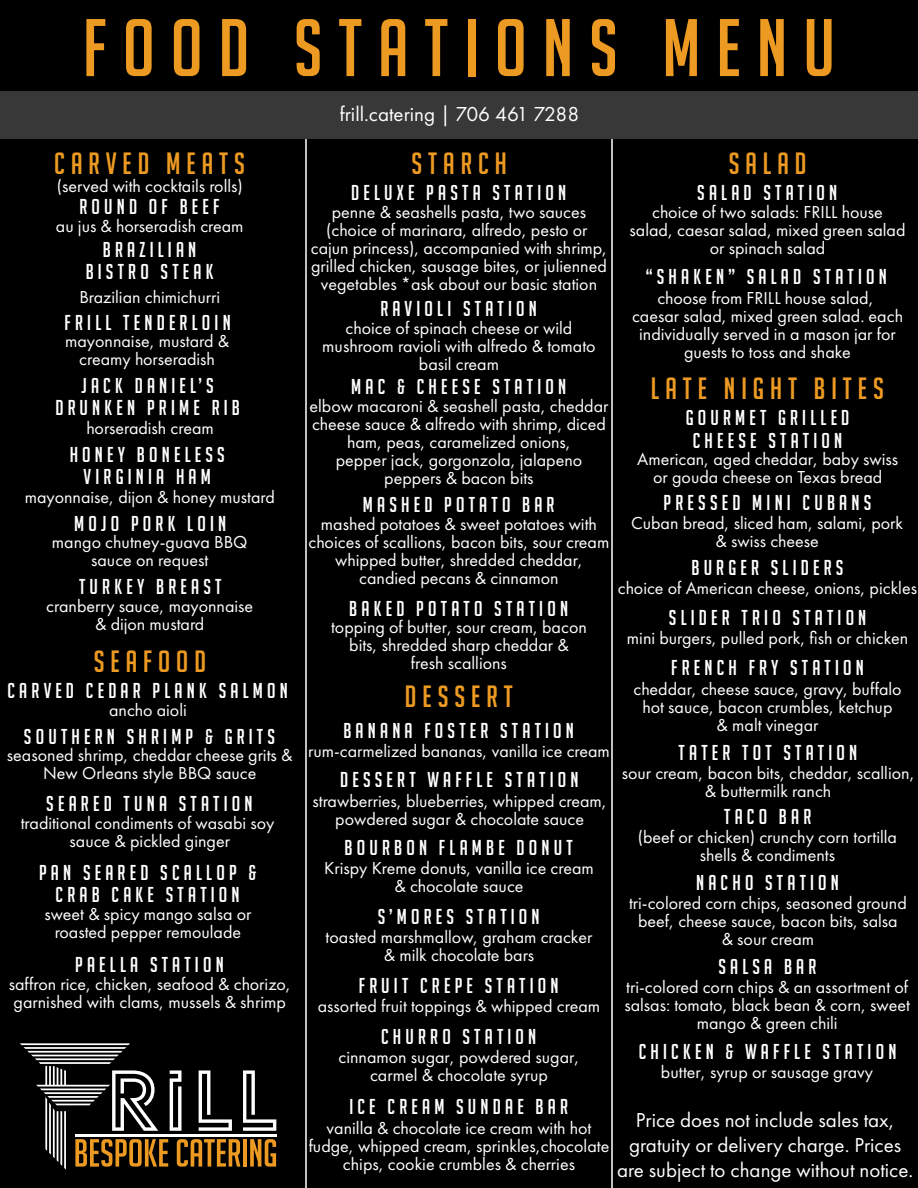
<style>
.page{position:relative;width:918px;height:1188px;background:#000}
.page>*{position:absolute;margin:0;border:0;box-sizing:border-box;transform-origin:0 0}
.t1{font:79.5px "Big Noodle Titling";letter-spacing:.2em;color:#ed9a22}
.t2{font:30px "Big Noodle Titling";letter-spacing:.2em;color:#ed9a22}
.t3{font:21px/22.5px "Big Noodle Titling";letter-spacing:.2em;color:#fff;text-align:center}
.t4{font:21px/25.2px "Futura PT";color:#fff;text-align:center}
.t5{font:18px/18px "Futura PT";color:#fff;text-align:center}
</style>
<div class="page">
<svg style="left:305px;top:139px;width:308px;height:1049px"></svg>
<svg style="left:20px;top:1043px;width:256px;height:127px"></svg>
<div style="left:0;top:92px;width:918px;height:47px;background:#383838"></div>
<h1 class="t1" style="left:83px;top:5px;width:754px">FOOD STATIONS MENU</h1>
<p class="t4" style="left:340px;top:101px;width:241px">frill.catering | 706 461 7288</p>
<h2 class="t2" style="left:54px;top:147px;width:192px">CARVED MEATS</h2>
<p class="t5" style="left:57px;top:177px;width:188px">(served with cocktails rolls)</p>
<p class="t3" style="left:79px;top:196px;width:142px">ROUND OF BEEF</p>
<p class="t5" style="left:56px;top:217px;width:189px">au jus &amp; horseradish cream</p>
<p class="t3" style="left:86px;top:238px;width:129px">BRAZILIAN<br>BISTRO STEAK</p>
<p class="t5" style="left:79px;top:288px;width:142px">Brazilian chimichurri</p>
<p class="t3" style="left:65px;top:311px;width:168px">FRILL TENDERLOIN</p>
<p class="t5" style="left:65px;top:332px;width:166px">mayonnaise, mustard &amp; creamy horseradish</p>
<p class="t3" style="left:55px;top:374px;width:186px">JACK DANIEL’S<br>DRUNKEN PRIME RIB</p>
<p class="t5" style="left:86px;top:419px;width:129px">horseradish cream</p>
<p class="t3" style="left:70px;top:443px;width:157px">HONEY BONELESS<br>VIRGINIA HAM</p>
<p class="t5" style="left:25px;top:488px;width:252px">mayonnaise, dijon &amp; honey mustard</p>
<p class="t3" style="left:74px;top:512px;width:153px">MOJO PORK LOIN</p>
<p class="t5" style="left:52px;top:533px;width:197px">mango chutney-guava BBQ sauce on request</p>
<p class="t3" style="left:79px;top:575px;width:144px">TURKEY BREAST</p>
<h2 class="t2" style="left:411px;top:147px;width:97px">STARCH</h2>
<p class="t5" style="left:311px;top:203px;width:298px">penne &amp; seashells pasta, two sauces (choice of marinara, alfredo, pesto or cajun princess), accompanied with shrimp, grilled chicken, sausage bites, or julienned vegetables *ask about our basic station</p>
<p class="t3" style="left:351px;top:181px;width:217px">DELUXE PASTA STATION</p>
<p class="t3" style="left:381px;top:297px;width:158px">RAVIOLI STATION</p>
<p class="t5" style="left:322px;top:319px;width:275px">choice of spinach cheese or wild mushroom ravioli with alfredo &amp; tomato basil cream</p>
<p class="t3" style="left:351px;top:376px;width:216px">MAC &amp; CHEESE STATION</p>
<p class="t5" style="left:309px;top:397px;width:300px">elbow macaroni &amp; seashell pasta, cheddar cheese sauce &amp; alfredo with shrimp, diced ham, peas, caramelized onions,<br>pepper jack, gorgonzola, jalapeno peppers &amp; bacon bits</p>
<p class="t3" style="left:363px;top:494px;width:193px">MASHED POTATO BAR</p>
<p class="t5" style="left:309px;top:515px;width:302px">mashed potatoes &amp; sweet potatoes with choices of scallions, bacon bits, sour cream whipped butter, shredded cheddar, candied pecans &amp; cinnamon</p>
<p class="t5" style="left:46px;top:597px;width:209px">cranberry sauce, mayonnaise &amp; dijon mustard</p>
<p class="t3" style="left:349px;top:597px;width:220px">BAKED POTATO STATION</p>
<p class="t5" style="left:331px;top:618px;width:257px">topping of butter, sour cream, bacon bits, shredded sharp cheddar &amp; fresh scallions</p>
<h2 class="t2" style="left:94px;top:645px;width:114px">SEAFOOD</h2>
<p class="t5" style="left:109px;top:700px;width:79px">ancho aioli</p>
<p class="t3" style="left:8px;top:679px;width:282px">CARVED CEDAR PLANK SALMON</p>
<h2 class="t2" style="left:405px;top:680px;width:109px">DESSERT</h2>
<p class="t5" style="left:308px;top:742px;width:303px">rum-carmelized bananas, vanilla ice cream</p>
<p class="t3" style="left:343px;top:719px;width:232px">BANANA FOSTER STATION</p>
<p class="t3" style="left:24px;top:725px;width:253px">SOUTHERN SHRIMP &amp; GRITS</p>
<p class="t5" style="left:7px;top:746px;width:287px">seasoned shrimp, cheddar cheese grits &amp;<br>New Orleans style BBQ sauce</p>
<p class="t3" style="left:340px;top:769px;width:240px">DESSERT WAFFLE STATION</p>
<p class="t3" style="left:46px;top:792px;width:208px">SEARED TUNA STATION</p>
<p class="t5" style="left:21px;top:813px;width:255px">traditional condiments of wasabi soy sauce &amp; pickled ginger</p>
<p class="t3" style="left:39px;top:861px;width:219px">PAN SEARED SCALLOP &amp;<br>CRAB CAKE STATION</p>
<p class="t5" style="left:44px;top:905px;width:209px">sweet &amp; spicy mango salsa or roasted pepper remoulade</p>
<p class="t3" style="left:75px;top:953px;width:150px">PAELLA STATION</p>
<p class="t5" style="left:9px;top:975px;width:284px;text-align:left">saffron rice, chicken, seafood &amp; chorizo, garnished with clams, mussels &amp; shrimp</p>
<p class="t5" style="left:313px;top:792px;width:296px">strawberries, blueberries, whipped cream, powdered sugar &amp; chocolate sauce</p>
<p class="t3" style="left:345px;top:837px;width:230px">BOURBON FLAMBE DONUT</p>
<p class="t5" style="left:324px;top:859px;width:271px">Krispy Kreme donuts, vanilla ice cream &amp; chocolate sauce</p>
<p class="t3" style="left:378px;top:905px;width:163px">S’MORES STATION</p>
<p class="t5" style="left:326px;top:928px;width:268px">toasted marshmallow, graham cracker &amp; milk chocolate bars</p>
<p class="t3" style="left:359px;top:974px;width:201px">FRUIT CREPE STATION</p>
<p class="t5" style="left:318px;top:997px;width:284px">assorted fruit toppings &amp; whipped cream</p>
<p class="t3" style="left:381px;top:1026px;width:157px">CHURRO STATION</p>
<p class="t5" style="left:339px;top:1048px;width:242px">cinnamon sugar, powdered sugar, carmel &amp; chocolate syrup</p>
<p class="t3" style="left:349px;top:1096px;width:220px">ICE CREAM SUNDAE BAR</p>
<p class="t5" style="left:309px;top:1119px;width:302px">vanilla &amp; chocolate ice cream with hot fudge, whipped cream, sprinkles,chocolate chips, cookie crumbles &amp; cherries</p>
<h2 class="t2" style="left:729px;top:147px;width:79px">SALAD</h2>
<p class="t5" style="left:630px;top:203px;width:277px">choice of two salads: FRILL house salad, caesar salad, mixed green salad or spinach salad</p>
<p class="t3" style="left:697px;top:181px;width:142px">SALAD STATION</p>
<p class="t3" style="left:646px;top:265px;width:242px">“SHAKEN” SALAD STATION</p>
<p class="t5" style="left:632px;top:288px;width:273px">choose from FRILL house salad,<br>caesar salad, mixed green salad. each individually served in a mason jar for guests to toss and shake</p>
<h2 class="t2" style="left:651px;top:372px;width:235px">LATE NIGHT BITES</h2>
<p class="t3" style="left:686px;top:406px;width:165px">GOURMET GRILLED<br>CHEESE STATION</p>
<p class="t5" style="left:637px;top:450px;width:263px">American, aged cheddar, baby swiss or gouda cheese on Texas bread</p>
<p class="t3" style="left:664px;top:491px;width:209px">PRESSED MINI CUBANS</p>
<p class="t5" style="left:631px;top:514px;width:274px">Cuban bread, sliced ham, salami, pork &amp; swiss cheese</p>
<p class="t3" style="left:691px;top:556px;width:154px">BURGER SLIDERS</p>
<p class="t5" style="left:618px;top:579px;width:301px">choice of American cheese, onions, pickles</p>
<p class="t3" style="left:669px;top:606px;width:199px">SLIDER TRIO STATION</p>
<p class="t5" style="left:627px;top:629px;width:283px">mini burgers, pulled pork, fish or chicken</p>
<p class="t3" style="left:671px;top:657px;width:194px">FRENCH FRY STATION</p>
<p class="t5" style="left:633px;top:679px;width:270px">cheddar, cheese sauce, gravy, buffalo hot sauce, bacon crumbles, ketchup<br>&amp; malt vinegar</p>
<p class="t3" style="left:679px;top:741px;width:180px">TATER TOT STATION</p>
<p class="t5" style="left:622px;top:764px;width:294px">sour cream, bacon bits, cheddar, scallion, &amp; buttermilk ranch</p>
<p class="t3" style="left:724px;top:806px;width:89px">TACO BAR</p>
<p class="t5" style="left:638px;top:828px;width:261px">(beef or chicken) crunchy corn tortilla shells &amp; condiments</p>
<p class="t3" style="left:696px;top:871px;width:144px">NACHO STATION</p>
<p class="t5" style="left:629px;top:894px;width:279px">tri-colored corn chips, seasoned ground beef, cheese sauce, bacon bits, salsa<br>&amp; sour cream</p>
<p class="t3" style="left:718px;top:955px;width:100px">SALSA BAR</p>
<p class="t5" style="left:624px;top:978px;width:287px">tri-colored corn chips &amp; an assortment of salsas: tomato, black bean &amp; corn, sweet mango &amp; green chili</p>
<p class="t3" style="left:639px;top:1040px;width:259px">CHICKEN &amp; WAFFLE STATION</p>
<p class="t5" style="left:661px;top:1063px;width:214px">butter, syrup or sausage gravy</p>
<p class="t4" style="left:617px;top:1107px;width:298px">Price does not include sales tax, gratuity or delivery charge. Prices are subject to change without notice.</p>
</div>
